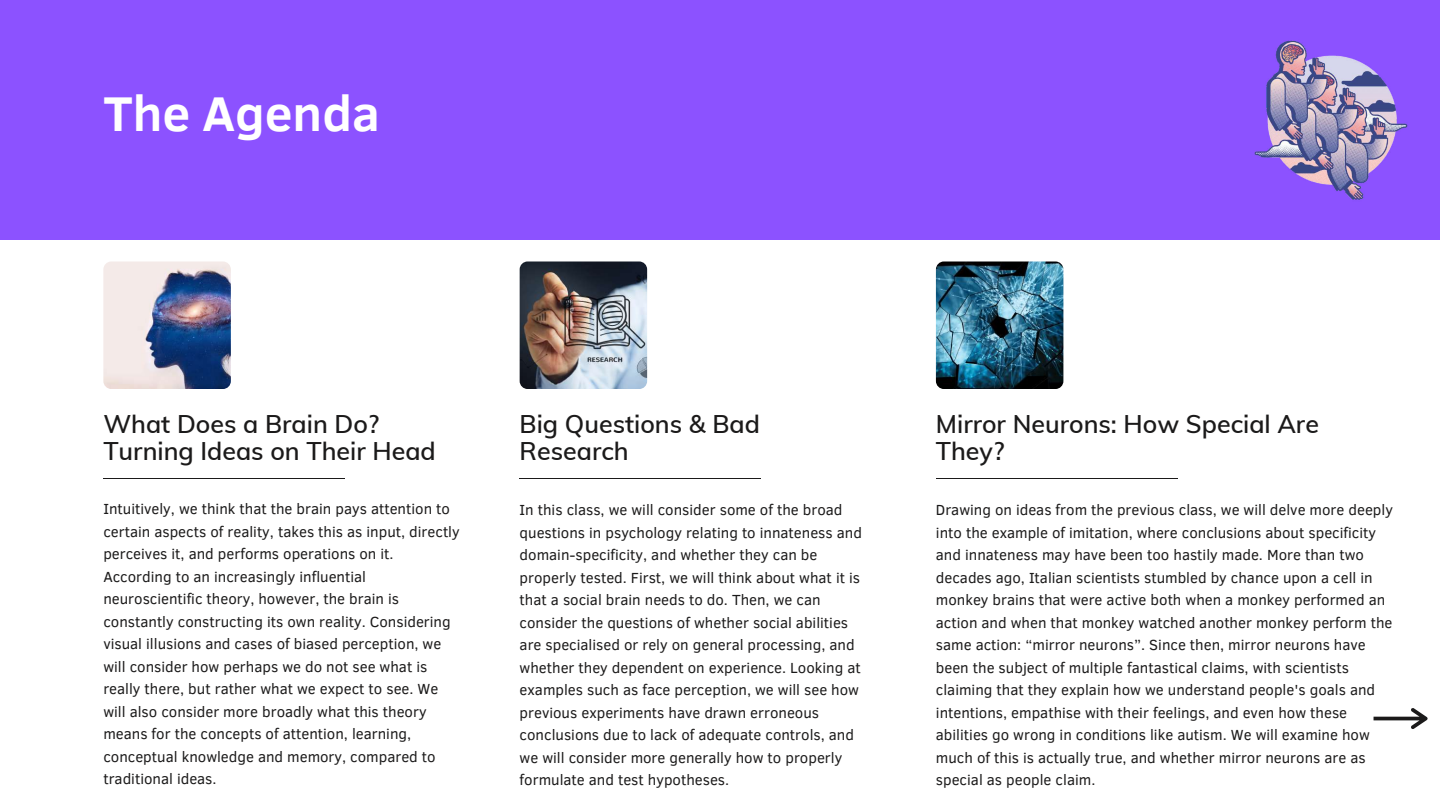
<style>
.page{position:relative;width:1440px;height:810px;background:#fff}
.page>*{position:absolute;margin:0;border:0;box-sizing:border-box;transform-origin:0 0}
.t1{font:700 50px "Clear Sans";color:#fff}
.t2{font:600 25px/27px "Muli";color:#1b1a1a}
.t3{font:15px/22.5px "Clear Sans";color:#1b1a1a}
</style>
<div class="page">
<div style="left:0;top:0;width:1440px;height:240px;background:#8c52ff"></div>
<svg style="left:1374px;top:708px;width:54px;height:21px"></svg>
<hr style="left:103px;top:478px;width:242px;height:1px;background:#1b1a1a">
<hr style="left:520px;top:478px;width:241px;height:1px;background:#1b1a1a">
<hr style="left:936px;top:478px;width:241px;height:1px;background:#1b1a1a">
<img style="left:1254px;top:40px;width:154px;height:160px">
<img style="left:103px;top:261px;width:128px;height:128px;border-radius:8px">
<img style="left:520px;top:261px;width:127px;height:128px;border-radius:8px">
<img style="left:936px;top:261px;width:127px;height:128px;border-radius:8px">
<h1 class="t1" style="left:103px;top:77px;width:278px">The Agenda</h1>
<h2 class="t2" style="left:103px;top:410px;width:334px">What Does a Brain Do?<br>Turning Ideas on Their Head</h2>
<h2 class="t2" style="left:520px;top:410px;width:242px">Big Questions &amp; Bad<br>Research</h2>
<h2 class="t2" style="left:936px;top:410px;width:385px">Mirror Neurons: How Special Are<br>They?</h2>
<p class="t3" style="left:103px;top:497px;width:358px">Intuitively, we think that the brain pays attention to certain aspects of reality, takes this as input, directly perceives it, and performs operations on it.<br>According to an increasingly influential neuroscientific theory, however, the brain is constantly constructing its own reality. Considering visual illusions and cases of biased perception, we will consider how perhaps we do not see what is really there, but rather what we expect to see. We will also consider more broadly what this theory means for the concepts of attention, learning, conceptual knowledge and memory, compared to traditional ideas.</p>
<p class="t3" style="left:520px;top:498px;width:344px">In this class, we will consider some of the broad questions in psychology relating to innateness and domain-specificity, and whether they can be properly tested. First, we will think about what it is that a social brain needs to do. Then, we can consider the questions of whether social abilities are specialised or rely on general processing, and whether they dependent on experience. Looking at examples such as face perception, we will see how previous experiments have drawn erroneous conclusions due to lack of adequate controls, and we will consider more generally how to properly formulate and test hypotheses.</p>
<p class="t3" style="left:936px;top:498px;width:459px">Drawing on ideas from the previous class, we will delve more deeply into the example of imitation, where conclusions about specificity and innateness may have been too hastily made. More than two decades ago, Italian scientists stumbled by chance upon a cell in monkey brains that were active both when a monkey performed an action and when that monkey watched another monkey perform the same action: “mirror neurons”. Since then, mirror neurons have been the subject of multiple fantastical claims, with scientists claiming that they explain how we understand people's goals and intentions, empathise with their feelings, and even how these abilities go wrong in conditions like autism. We will examine how much of this is actually true, and whether mirror neurons are as special as people claim.</p>
</div>
